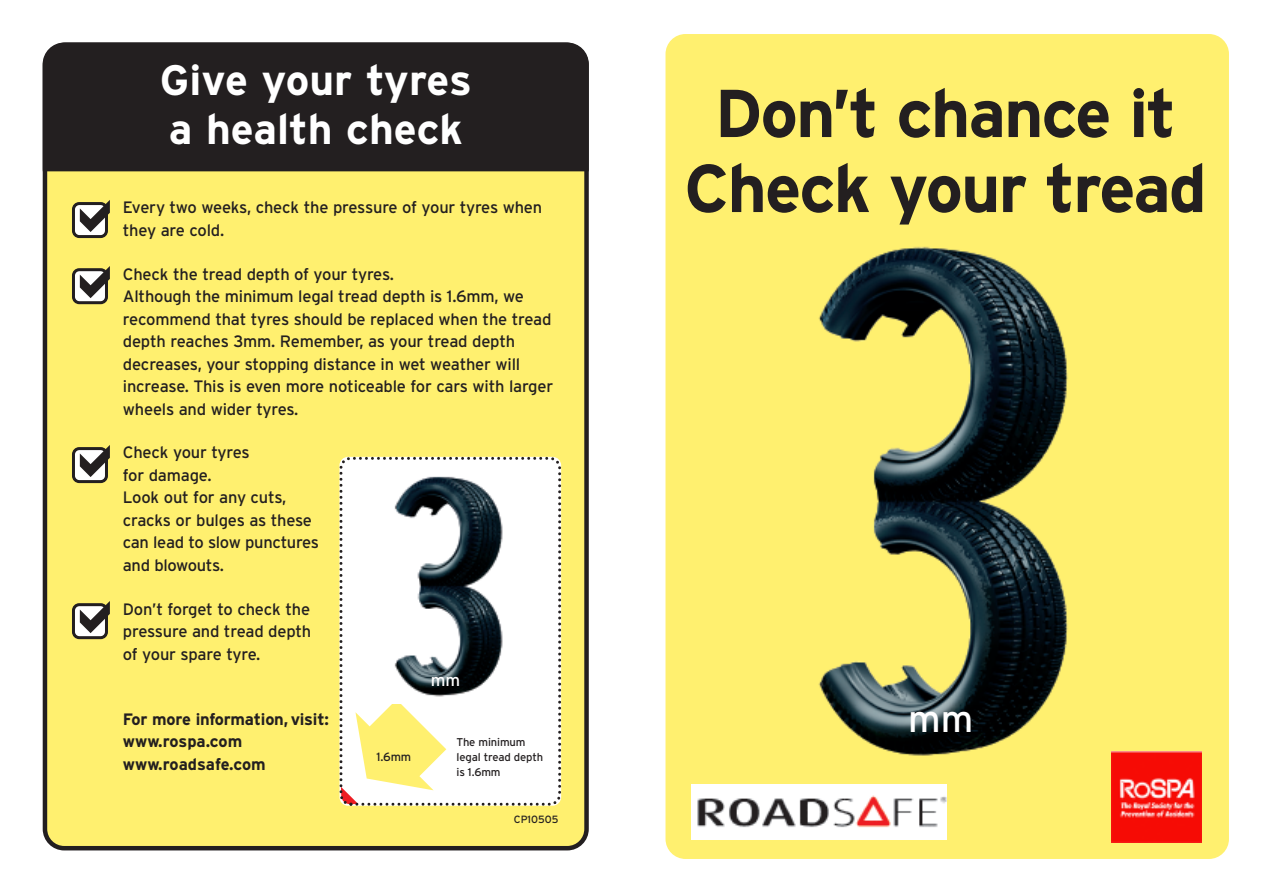
<style>
.page{position:relative;width:1263px;height:893px;background:#fff}
.page>*{position:absolute;margin:0;border:0;box-sizing:border-box;transform-origin:0 0}
.t1{font:700 67.5px/75px "Interstate";letter-spacing:-.03em;color:#231f20;text-align:center}
.t2{font:700 42.45px/49.7px "Interstate";color:#fff}
.t3{font:37.8px "Interstate";color:#fff}
.t4{font:17.1px "Interstate";color:#fff}
.t5{font:16.5px/22.5px "Interstate";letter-spacing:-.015em;color:#231f20}
.t6{font:700 16.5px/22.5px "Interstate";letter-spacing:-.015em;color:#231f20}
.t7{font:12px "Interstate";color:#231f20}
.t8{font:11.25px/15px "Interstate";letter-spacing:-.015em;color:#231f20}
.t9{font:10.5px "Interstate";color:#231f20}
</style>
<div class="page">
<svg style="left:665px;top:34px;width:564px;height:825px"></svg>
<svg style="left:1109px;top:750px;width:94px;height:94px"></svg>
<img style="left:1111px;top:751px;width:90px;height:92px">
<div style="left:691px;top:784px;width:256px;height:55px;background:#fff"></div>
<img style="left:697px;top:795px;width:250px;height:33px">
<div style="left:43px;top:171px;width:546px;height:679px;background:#fff06f"></div>
<div style="left:43px;top:43px;width:546px;height:128px;background:#231f20"></div>
<svg style="left:338px;top:455px;width:225px;height:352px"></svg>
<svg style="left:341px;top:699px;width:105px;height:107px"></svg>
<svg style="left:72px;top:200px;width:38px;height:38px"></svg>
<svg style="left:72px;top:266px;width:38px;height:38px"></svg>
<svg style="left:72px;top:445px;width:38px;height:38px"></svg>
<svg style="left:72px;top:601px;width:38px;height:38px"></svg>
<h2 class="t2" style="left:160px;top:55px;width:313px">Give your tyres a health check</h2>
<p class="t5" style="left:123px;top:196px;width:421px">Every two weeks, check the pressure of your tyres when they are cold.</p>
<p class="t5" style="left:123px;top:263px;width:432px">Check the tread depth of your tyres.<br>Although the minimum legal tread depth is 1.6mm, we recommend that tyres should be replaced when the tread depth reaches 3mm. Remember, as your tread depth decreases, your stopping distance in wet weather will increase. This is even more noticeable for cars with larger wheels and wider tyres.</p>
<p class="t5" style="left:123px;top:441px;width:198px">Check your tyres<br>for damage.<br>Look out for any cuts, cracks or bulges as these can lead to slow punctures and blowouts.</p>
<p class="t5" style="left:123px;top:598px;width:190px;text-align:justify">Don’t forget to check the pressure and tread depth of your spare tyre.</p>
<p class="t6" style="left:123px;top:708px;width:207px">For more information, visit: www.rospa.com www.roadsafe.com</p>
<p class="t7" style="left:376px;top:750px;width:36px">1.6mm</p>
<p class="t4" style="left:431px;top:670px;width:31px">mm</p>
<p class="t8" style="left:456px;top:735px;width:88px">The minimum legal tread depth is 1.6mm</p>
<p class="t9" style="left:514px;top:813px;width:46px">CP10505</p>
<h1 class="t1" style="left:684px;top:76px;width:524px">Don’t chance it<br>Check your tread</h1>
<h3 class="t3" style="left:908px;top:697px;width:67px">mm</h3>
</div>
